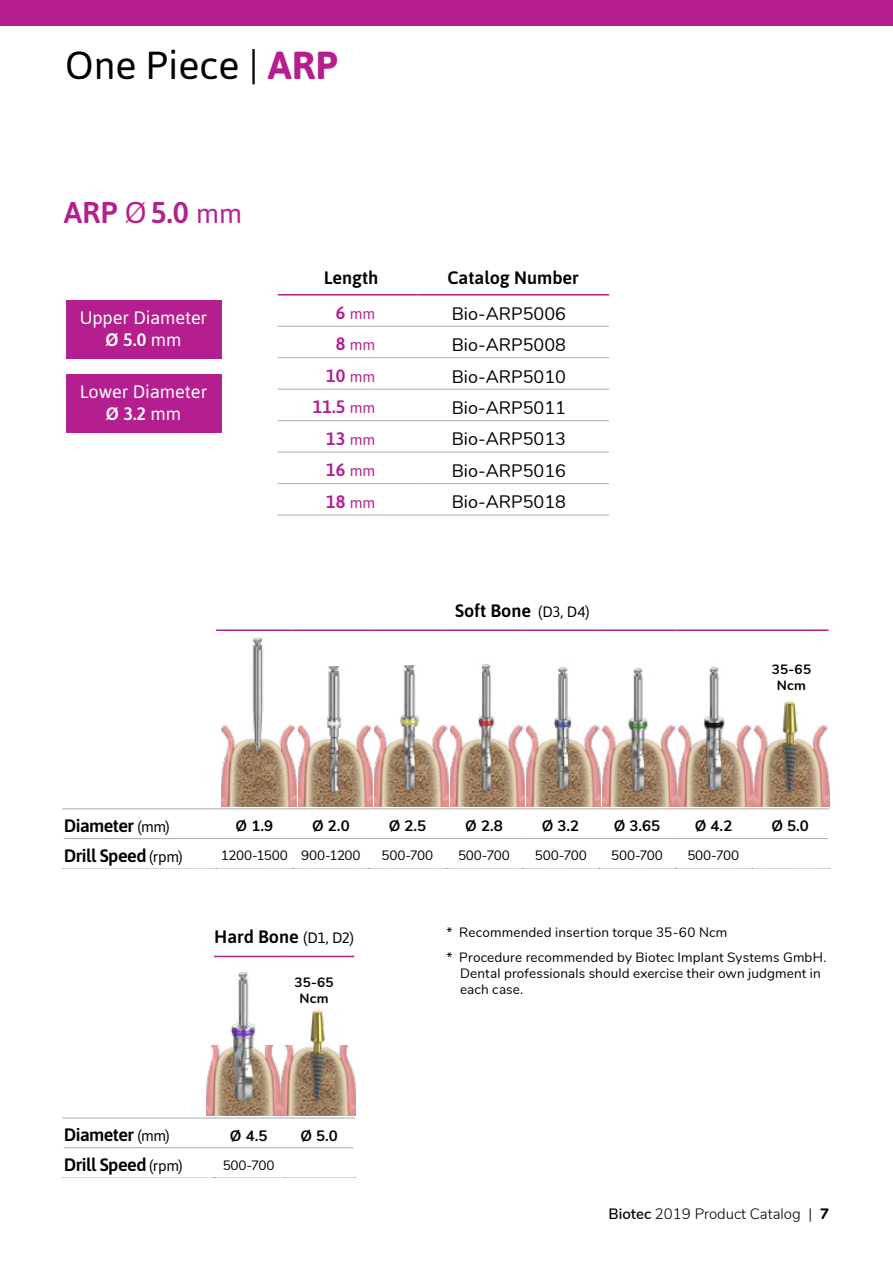
<style>
.page{position:relative;width:893px;height:1263px;background:#fff}
.page>*{position:absolute;margin:0;border:0;box-sizing:border-box;transform-origin:0 0}
.t1{font:39px "Asap";color:#000}
.t2{font:600 30px "Asap";color:#b41e8e}
.t3{font:18px "Nunito";color:#000}
.t4{font:600 18px "Asap";letter-spacing:-.02em;color:#000}
.t5{font:600 18px "Asap";color:#000}
.t6{font:18px/21.6px "Asap";color:#fff;text-align:center}
.t7{font:600 18px "Asap";color:#b41e8e}
.t8{font:700 15px "Nunito";color:#000}
.t9{font:300 15px "Nunito";color:#000}
.t10{font:15px "Asap";color:#b41e8e}
.t11{font:13.5px/24.8px "Nunito";letter-spacing:.01em;color:#000}
.t12{font:13.5px "Nunito";letter-spacing:-.02em;color:#000}
.t13{font:700 13.5px/16.2px "Nunito";letter-spacing:.02em;color:#000;text-align:center}
.s1{font-weight:700;color:#b41e8e}
.s2{font-weight:400}
.s3{font-weight:400;font-size:27px}
.s4{font-weight:600}
.s5{font-weight:600;font-size:18px}
.s6{font-weight:400;font-size:15px}
.s7{font-weight:800}
</style>
<div class="page">
<div style="left:0;top:0;width:893px;height:26px;background:#b41e8e"></div>
<img style="left:207px;top:1045px;width:148px;height:70px">
<img style="left:227px;top:972px;width:34px;height:128px">
<img style="left:298px;top:1009px;width:43px;height:103px">
<img style="left:298px;top:725px;width:303px;height:81px">
<img style="left:549px;top:667px;width:29px;height:125px">
<img style="left:320px;top:666px;width:34px;height:127px">
<img style="left:393px;top:665px;width:34px;height:127px">
<img style="left:222px;top:725px;width:75px;height:81px">
<img style="left:244px;top:637px;width:30px;height:128px">
<img style="left:471px;top:661px;width:29px;height:132px">
<img style="left:603px;top:725px;width:74px;height:81px">
<img style="left:626px;top:668px;width:28px;height:125px">
<img style="left:679px;top:725px;width:74px;height:81px">
<img style="left:702px;top:667px;width:28px;height:125px">
<img style="left:755px;top:725px;width:74px;height:81px">
<img style="left:770px;top:700px;width:43px;height:103px">
<hr style="left:418px;top:326px;width:191px;height:1px;background:#a7a9ac">
<hr style="left:278px;top:326px;width:140px;height:1px;background:#a7a9ac">
<hr style="left:418px;top:357px;width:191px;height:1px;background:#a7a9ac">
<hr style="left:278px;top:357px;width:140px;height:1px;background:#a7a9ac">
<hr style="left:418px;top:389px;width:191px;height:1px;background:#a7a9ac">
<hr style="left:278px;top:389px;width:140px;height:1px;background:#a7a9ac">
<hr style="left:418px;top:420px;width:191px;height:1px;background:#a7a9ac">
<hr style="left:278px;top:420px;width:140px;height:1px;background:#a7a9ac">
<hr style="left:418px;top:452px;width:191px;height:1px;background:#a7a9ac">
<hr style="left:278px;top:452px;width:140px;height:1px;background:#a7a9ac">
<hr style="left:418px;top:483px;width:191px;height:1px;background:#a7a9ac">
<hr style="left:278px;top:483px;width:140px;height:1px;background:#a7a9ac">
<hr style="left:418px;top:515px;width:191px;height:1px;background:#a7a9ac">
<hr style="left:278px;top:515px;width:140px;height:1px;background:#a7a9ac">
<hr style="left:418px;top:294px;width:191px;height:1px;background:#b41e8e">
<hr style="left:278px;top:294px;width:140px;height:1px;background:#b41e8e">
<div style="left:66px;top:300px;width:155px;height:59px;background:#b41e8e"></div>
<div style="left:66px;top:375px;width:155px;height:58px;background:#b41e8e"></div>
<svg style="left:63px;top:809px;width:767px;height:60px"></svg>
<hr style="left:64px;top:838px;width:152px;height:1px;background:#a7a9ac">
<hr style="left:216px;top:838px;width:77px;height:1px;background:#a7a9ac">
<hr style="left:293px;top:838px;width:76px;height:1px;background:#a7a9ac">
<hr style="left:369px;top:838px;width:77px;height:1px;background:#a7a9ac">
<hr style="left:446px;top:838px;width:76px;height:1px;background:#a7a9ac">
<hr style="left:522px;top:838px;width:77px;height:1px;background:#a7a9ac">
<hr style="left:599px;top:838px;width:76px;height:1px;background:#a7a9ac">
<hr style="left:675px;top:838px;width:77px;height:1px;background:#a7a9ac">
<hr style="left:752px;top:838px;width:76px;height:1px;background:#a7a9ac">
<hr style="left:62px;top:808px;width:154px;height:1px;background:#a7a9ac">
<hr style="left:216px;top:808px;width:77px;height:1px;background:#a7a9ac">
<hr style="left:293px;top:808px;width:76px;height:1px;background:#a7a9ac">
<hr style="left:369px;top:808px;width:77px;height:1px;background:#a7a9ac">
<hr style="left:446px;top:808px;width:76px;height:1px;background:#a7a9ac">
<hr style="left:522px;top:808px;width:77px;height:1px;background:#a7a9ac">
<hr style="left:599px;top:808px;width:76px;height:1px;background:#a7a9ac">
<hr style="left:675px;top:808px;width:77px;height:1px;background:#a7a9ac">
<hr style="left:752px;top:808px;width:77px;height:1px;background:#a7a9ac">
<hr style="left:216px;top:629px;width:77px;height:2px;background:#b41e8e">
<hr style="left:293px;top:629px;width:76px;height:2px;background:#b41e8e">
<hr style="left:369px;top:629px;width:77px;height:2px;background:#b41e8e">
<hr style="left:446px;top:629px;width:76px;height:2px;background:#b41e8e">
<hr style="left:522px;top:629px;width:77px;height:2px;background:#b41e8e">
<hr style="left:599px;top:629px;width:76px;height:2px;background:#b41e8e">
<hr style="left:675px;top:629px;width:77px;height:2px;background:#b41e8e">
<hr style="left:752px;top:629px;width:76px;height:2px;background:#b41e8e">
<svg style="left:63px;top:1147px;width:293px;height:31px"></svg>
<hr style="left:64px;top:1147px;width:150px;height:1px;background:#a7a9ac">
<hr style="left:214px;top:1147px;width:70px;height:1px;background:#a7a9ac">
<hr style="left:284px;top:1147px;width:70px;height:1px;background:#a7a9ac">
<hr style="left:62px;top:1118px;width:152px;height:1px;background:#a7a9ac">
<hr style="left:214px;top:1118px;width:70px;height:1px;background:#a7a9ac">
<hr style="left:284px;top:1118px;width:71px;height:1px;background:#a7a9ac">
<hr style="left:214px;top:956px;width:70px;height:1px;background:#b41e8e">
<hr style="left:284px;top:956px;width:70px;height:1px;background:#b41e8e">
<h1 class="t1" style="left:65px;top:43px;width:274px">One Piece | <span class="s1">ARP</span></h1>
<h2 class="t2" style="left:64px;top:191px;width:180px">ARP <span class="s2">Ø</span>5.0 <span class="s3">mm</span></h2>
<h3 class="t6" style="left:80px;top:307px;width:129px">Upper Diameter<br><span class="s4">Ø 5.0</span> mm</h3>
<h3 class="t6" style="left:80px;top:381px;width:129px">Lower Diameter<br><span class="s4">Ø 3.2</span> mm</h3>
<h3 class="t4" style="left:324px;top:265px;width:56px">Length</h3>
<h3 class="t5" style="left:447px;top:265px;width:133px">Catalog Number</h3>
<p class="t10" style="left:336px;top:305px;width:41px"><span class="s5">6</span> mm</p>
<h3 class="t3" style="left:452px;top:300px;width:116px">Bio-ARP5006</h3>
<p class="t10" style="left:336px;top:336px;width:41px"><span class="s5">8</span> mm</p>
<h3 class="t3" style="left:452px;top:332px;width:116px">Bio-ARP5008</h3>
<h3 class="t7" style="left:326px;top:363px;width:51px">10 <span class="s6">mm</span></h3>
<h3 class="t3" style="left:452px;top:363px;width:116px">Bio-ARP5010</h3>
<h3 class="t7" style="left:313px;top:394px;width:64px">11.5 <span class="s6">mm</span></h3>
<h3 class="t3" style="left:452px;top:394px;width:116px">Bio-ARP5011</h3>
<h3 class="t7" style="left:326px;top:426px;width:51px">13 <span class="s6">mm</span></h3>
<h3 class="t3" style="left:452px;top:426px;width:116px">Bio-ARP5013</h3>
<h3 class="t7" style="left:326px;top:457px;width:51px">16 <span class="s6">mm</span></h3>
<h3 class="t3" style="left:452px;top:457px;width:116px">Bio-ARP5016</h3>
<h3 class="t7" style="left:326px;top:489px;width:51px">18 <span class="s6">mm</span></h3>
<h3 class="t3" style="left:452px;top:489px;width:116px">Bio-ARP5018</h3>
<h3 class="t5" style="left:455px;top:598px;width:136px">Soft Bone <span class="s6">(D3, D4)</span></h3>
<p class="t13" style="left:772px;top:660px;width:41px">35-65<br>Ncm</p>
<h3 class="t4" style="left:64px;top:813px;width:108px">Diameter <span class="s6">(mm)</span></h3>
<p class="t8" style="left:236px;top:815px;width:39px">Ø 1.9</p>
<p class="t8" style="left:312px;top:815px;width:39px">Ø 2.0</p>
<p class="t8" style="left:389px;top:815px;width:39px">Ø 2.5</p>
<p class="t8" style="left:465px;top:815px;width:39px">Ø 2.8</p>
<p class="t8" style="left:542px;top:815px;width:39px">Ø 3.2</p>
<p class="t8" style="left:614px;top:815px;width:48px">Ø 3.65</p>
<p class="t8" style="left:695px;top:815px;width:39px">Ø 4.2</p>
<p class="t8" style="left:771px;top:815px;width:39px">Ø 5.0</p>
<h3 class="t4" style="left:64px;top:843px;width:120px">Drill Speed <span class="s6">(rpm)</span></h3>
<p class="t12" style="left:221px;top:846px;width:141px">1200-1500 900-1200</p>
<p class="t11" style="left:382px;top:842px;width:53px">500-700</p>
<p class="t11" style="left:458px;top:842px;width:53px">500-700</p>
<p class="t11" style="left:535px;top:842px;width:53px">500-700</p>
<p class="t11" style="left:611px;top:842px;width:53px">500-700</p>
<p class="t11" style="left:687px;top:842px;width:53px">500-700</p>
<h3 class="t5" style="left:214px;top:924px;width:141px">Hard Bone <span class="s6">(D1, D2)</span></h3>
<p class="t13" style="left:294px;top:973px;width:41px">35-65<br>Ncm</p>
<h3 class="t4" style="left:64px;top:1122px;width:108px">Diameter <span class="s6">(mm)</span></h3>
<p class="t8" style="left:230px;top:1124px;width:39px">Ø 4.5</p>
<p class="t8" style="left:300px;top:1124px;width:39px">Ø 5.0</p>
<h3 class="t4" style="left:64px;top:1152px;width:120px">Drill Speed <span class="s6">(rpm)</span></h3>
<p class="t11" style="left:223px;top:1152px;width:53px">500-700</p>
<p class="t11" style="left:446px;top:919px;width:381px">* Recommended insertion torque 35-60 Ncm<br>* Procedure recommended by Biotec Implant Systems GmbH.</p>
<p class="t11" style="left:460px;top:965px;width:362px;line-height:16.2px">Dental professionals should exercise their own judgment in each case.</p>
<p class="t9" style="left:609px;top:1202px;width:222px"><span class="s4">Biotec</span> 2019 Product Catalog | <span class="s7">7</span></p>
</div>
